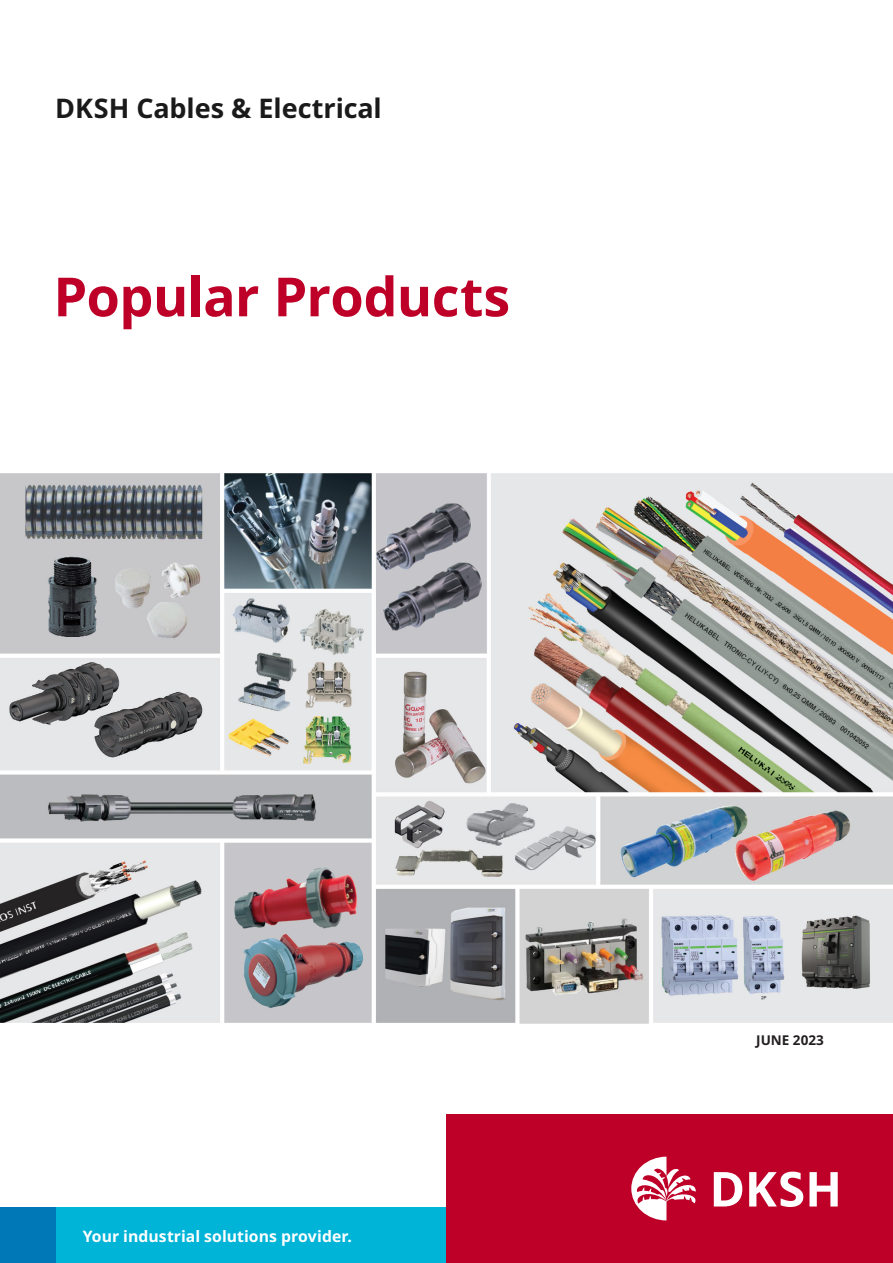
<style>
.page{position:relative;width:893px;height:1263px;background:#fff}
.page>*{position:absolute;margin:0;border:0;box-sizing:border-box;transform-origin:0 0}
.DKSH_Headline_36_pt{font:700 54px "Noto Sans";letter-spacing:-.01em;color:#be0028}
.DKSH_Topline{font:700 27px "Noto Sans";letter-spacing:-.005em;color:#1a1a1a}
.DKSH_Chapter_Title{font:700 15.75px "Noto Sans";letter-spacing:.005em;color:#fff}
.t1{font:700 13.5px "Noto Sans";color:#231f20}
</style>
<div class="page">
<img style="left:0;top:473px;width:893px;height:550px">
<div style="left:0;top:1208px;width:446px;height:55px;background:#00b4d8"></div>
<div style="left:446px;top:1114px;width:447px;height:149px;background:#be0028"></div>
<svg style="left:714px;top:1172px;width:28px;height:34px"></svg>
<svg style="left:749px;top:1171px;width:54px;height:36px"></svg>
<svg style="left:809px;top:1172px;width:29px;height:34px"></svg>
<svg style="left:631px;top:1157px;width:65px;height:63px"></svg>
<div style="left:0;top:1208px;width:55px;height:55px;background:#0077b6"></div>
<p class="DKSH_Topline" style="left:55px;top:89px;width:328px">DKSH Cables &amp; Electrical</p>
<p class="DKSH_Headline_36_pt" style="left:53px;top:259px;width:458px">Popular Products</p>
<p class="DKSH_Chapter_Title" style="left:83px;top:1225px;width:271px">Your industrial solutions provider.</p>
<p class="t1" style="left:756px;top:1030px;width:69px">JUNE 2023</p>
</div>
